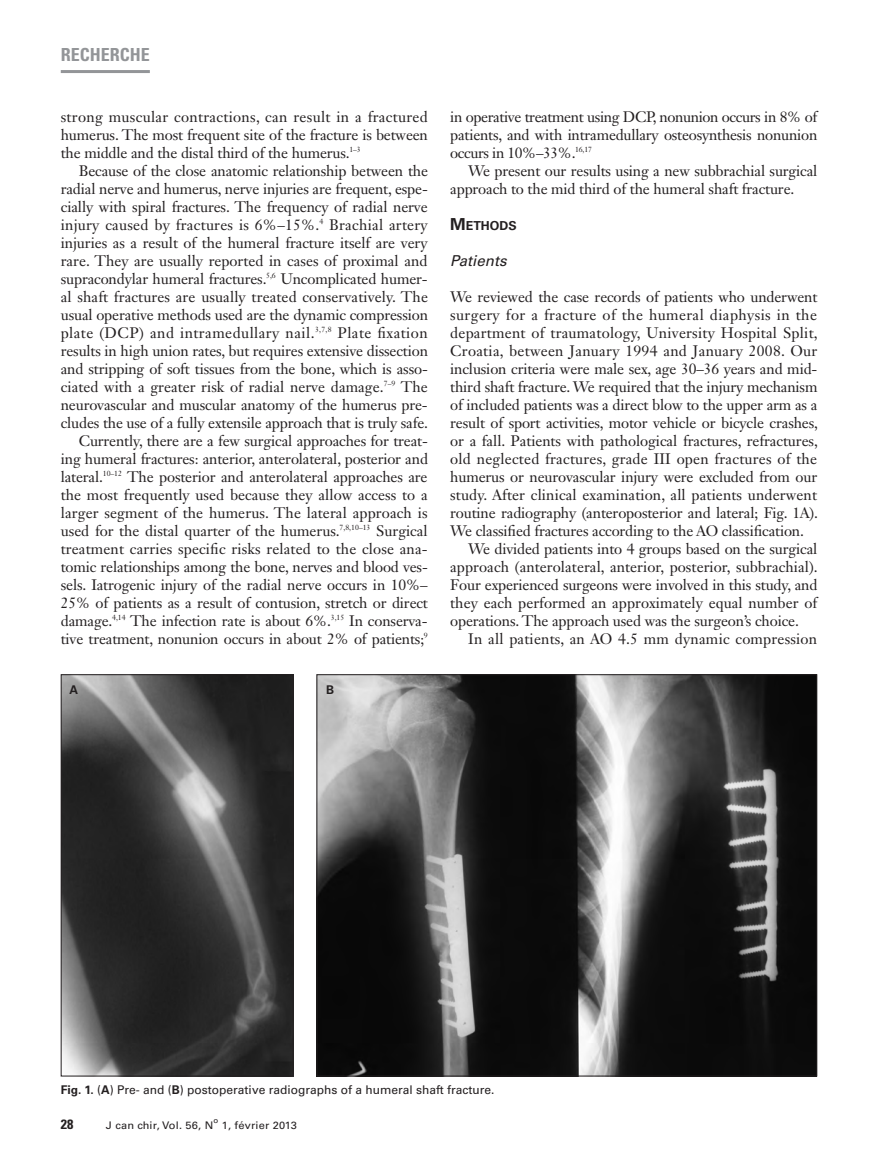
<style>
.page{position:relative;width:878px;height:1175px;background:#fff}
.page>*{position:absolute;margin:0;border:0;box-sizing:border-box;transform-origin:0 0}
.t1{font:700 condensed 18px "Univers LT Std";color:#939598}
.t2{font:15px/18px "Janson Text LT Std";letter-spacing:-.01em;color:#231f20;text-align:justify}
.t3{font:15px "Janson Text LT Std";letter-spacing:.015em;color:#231f20}
.t4{font:15px "Janson Text LT Std";letter-spacing:.01em;color:#231f20}
.t5{font:15px "Janson Text LT Std";letter-spacing:.025em;color:#231f20}
.t6{font:15px "Janson Text LT Std";letter-spacing:.02em;color:#231f20}
.t7{font:italic 15px "Univers LT Std";color:#231f20}
.t8{font:700 condensed 13.5px "Univers LT Std";color:#231f20;scale:1.05 1}
.t9{font:700 12.3px "Univers LT Std";color:#231f20}
.t10{font:12px "Univers LT Std";color:#231f20}
.t11{font:700 12px "Univers";color:#231f20}
.t12{font:10.5px "Univers LT Std";letter-spacing:.015em;color:#231f20;scale:1.05 1}
.t13{font:7.5px "Univers LT Std";color:#231f20;scale:1.05 1}
.s1{font-size:16.5px}
.s2{font-weight:700}
</style>
<div class="page">
<hr style="left:61px;top:70px;width:89px;height:3px;background:#939598">
<img style="left:63px;top:676px;width:228px;height:398px">
<div style="left:61px;top:674px;width:232px;height:402px;border:1px solid #231f20"></div>
<img style="left:318px;top:676px;width:497px;height:398px">
<p class="t1" style="left:61px;top:48px;width:91px">RECHERCHE</p>
<p class="t2" style="left:61px;top:109px;width:368px">strong muscular contractions, can result in a fractured humerus. The most frequent site of the fracture is between the middle and the distal third of the humerus.<sup>1–3</sup></p>
<p class="t2" style="left:61px;top:163px;width:369px;text-align:right">Because of the close anatomic relationship between the radial nerve and humerus, nerve injuries are frequent, espe&shy;cially with spiral fractures. The frequency of radial nerve injury caused by fractures is 6%–15%.<sup>4</sup> Brachial artery injuries as a result of the humeral fracture itself are very rare. They are usually reported in cases of proximal and supracondylar humeral fractures.<sup>5,6</sup> Uncomplicated humer - al shaft fractures are usually treated conservatively. The usual operative methods used are the dynamic compression plate (DCP) and intramedullary nail.<sup>3,7,8</sup> Plate fixation results in high union rates, but requires extensive dissection and stripping of soft tissues from the bone, which is asso - ciated with a greater risk of radial nerve damage.<sup>7–9</sup> The neuro vascular and muscular anatomy of the humerus pre&shy;cludes the use of a fully extensile approach that is truly safe.<br>Currently, there are a few surgical approaches for treat&shy;ing humeral fractures: anterior, anterolateral, posterior and lateral.<sup>10–12</sup> The posterior and anterolateral approaches are the most frequently used because they allow access to a larger segment of the humerus. The lateral approach is used for the distal quarter of the humerus.<sup>7,8,10–13</sup> Surgical treatment carries specific risks related to the close ana - tomic relationships among the bone, nerves and blood ves&shy;sels. Iatrogenic injury of the radial nerve occurs in 10%– 25% of patients as a result of contusion, stretch or direct damage.<sup>4,14</sup> The infection rate is about 6%.<sup>3,15</sup> In conserva&shy;tive treatment, nonunion occurs in about 2% of patients;<sup>9</sup></p>
<p class="t11" style="left:69px;top:685px;width:10px">A</p>
<p class="t11" style="left:326px;top:685px;width:10px">B</p>
<p class="t2" style="left:450px;top:109px;width:368px">in operative treatment using DCP, nonunion occurs in 8% of patients, and with intramedullary osteosynthesis nonunion occurs in 10%–33%.<sup>16,17</sup></p>
<p class="t2" style="left:450px;top:163px;width:369px;text-indent:18px">We present our results using a new subbrachial surgical approach to the mid third of the humeral shaft fracture.</p>
<p class="t9" style="left:450px;top:221px;width:68px"><span class="s1">M</span>ETHODS</p>
<p class="t7" style="left:450px;top:255px;width:58px">Patients</p>
<p class="t2" style="left:450px;top:289px;width:368px">We reviewed the case records of patients who underwent</p>
<p class="t5" style="left:450px;top:308px;width:368px">surgery for a fracture of the humeral diaphysis in the</p>
<p class="t3" style="left:450px;top:326px;width:369px">department of traumatology, University Hospital Split,</p>
<p class="t6" style="left:450px;top:344px;width:368px">Croatia, between January 1994 and January 2008. Our</p>
<p class="t2" style="left:450px;top:361px;width:368px">inclusion criteria were male sex, age 30–36 years and mid-</p>
<p class="t2" style="left:450px;top:379px;width:369px">third shaft fracture. We required that the injury mechanism</p>
<p class="t2" style="left:450px;top:397px;width:369px">of included patients was a direct blow to the upper arm as a</p>
<p class="t2" style="left:450px;top:415px;width:369px">result of sport activities, motor vehicle or bicycle crashes,</p>
<p class="t2" style="left:450px;top:433px;width:369px">or a fall. Patients with pathological fractures, refractures,</p>
<p class="t3" style="left:450px;top:452px;width:368px">old neglected fractures, grade III open fractures of the</p>
<p class="t2" style="left:450px;top:469px;width:368px">humerus or neurovascular injury were excluded from our</p>
<p class="t4" style="left:450px;top:488px;width:368px">study. After clinical examination, all patients underwent</p>
<p class="t2" style="left:450px;top:505px;width:369px">routine radiography (anteroposterior and lateral; Fig. 1A).</p>
<p class="t2" style="left:450px;top:523px;width:355px">We classified fractures according to the AO classification.</p>
<p class="t2" style="left:468px;top:541px;width:350px">We divided patients into 4 groups based on the surgical</p>
<p class="t2" style="left:450px;top:559px;width:369px">approach (anterolateral, anterior, posterior, subbrachial).</p>
<p class="t2" style="left:450px;top:577px;width:369px">Four experienced surgeons were involved in this study, and</p>
<p class="t2" style="left:450px;top:595px;width:368px">they each performed an approximately equal number of</p>
<p class="t2" style="left:450px;top:613px;width:350px">operations. The approach used was the surgeon’s choice.</p>
<p class="t3" style="left:468px;top:632px;width:350px">In all patients, an AO 4.5 mm dynamic compression</p>
<p class="t10" style="left:61px;top:1085px;width:435px"><span class="s2">Fig. 1.</span> (<span class="s2">A</span>) Pre- and (<span class="s2">B</span>) postoperative radiographs of a humeral shaft fracture.</p>
<p class="t13" style="left:213px;top:1118px;width:6px">o</p>
<p class="t12" style="left:222px;top:1121px;width:73px">1, février 2013</p>
<p class="t8" style="left:61px;top:1119px;width:14px">28</p>
<p class="t12" style="left:106px;top:1121px;width:104px">J can chir, Vol. 56, N</p>
</div>
